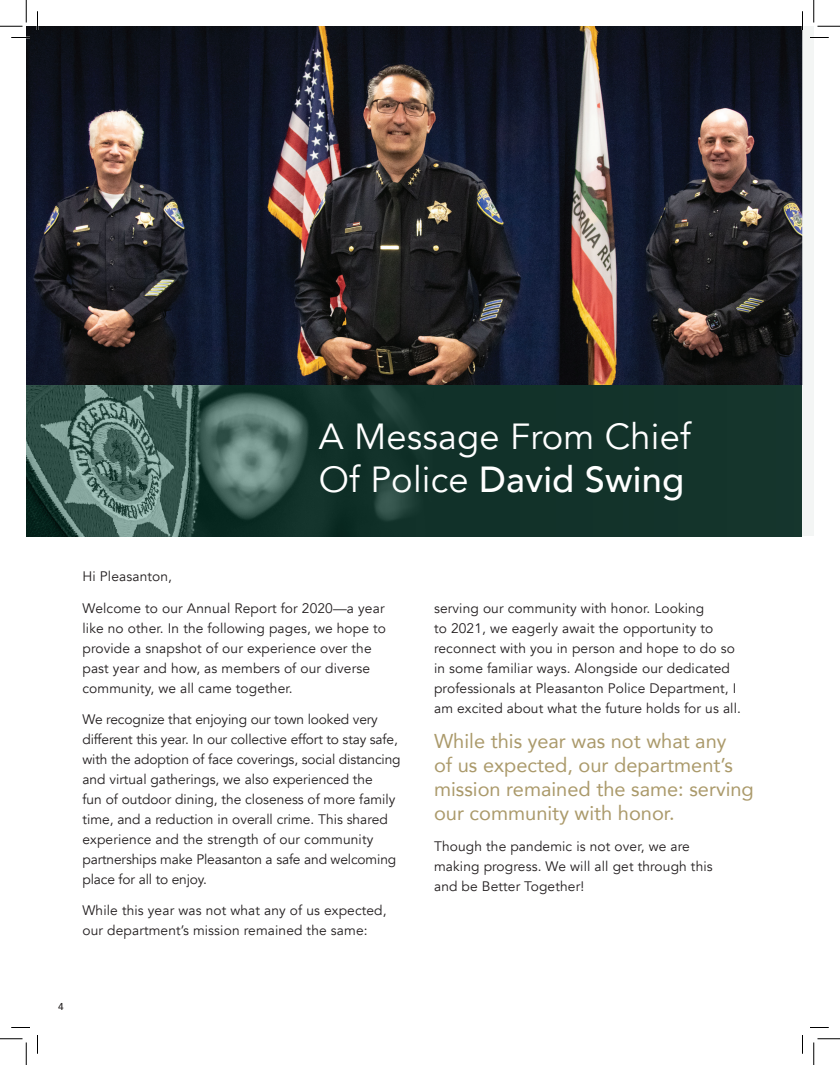
<style>
.page{position:relative;width:840px;height:1065px;background:#fff}
.page>*{position:absolute;margin:0;border:0;box-sizing:border-box;transform-origin:0 0}
.t1{font:36.25px/43.5px "Avenir";letter-spacing:.005em;color:#fff}
.t2{font:20px/24px "Avenir";color:#ab9a6b}
.t3{font:13.75px/20px "Avenir";letter-spacing:.01em;color:#231f20}
.t4{font:13.75px/20px "Avenir";letter-spacing:-.01em;color:#231f20}
.t5{font:500 10px "Avenir";color:#231f20}
.s1{font-weight:500}
</style>
<div class="page">
<img style="left:26px;top:26px;width:776px;height:510px">
<div style="left:802px;top:26px;width:12px;height:510px;background:#eff2f1"></div>
<svg style="left:11px;top:37px;width:19px;height:1px"></svg>
<svg style="left:810px;top:37px;width:19px;height:1px"></svg>
<svg style="left:11px;top:1027px;width:19px;height:1px"></svg>
<svg style="left:810px;top:1027px;width:19px;height:1px"></svg>
<svg style="left:37px;top:11px;width:1px;height:19px"></svg>
<svg style="left:37px;top:1035px;width:1px;height:19px"></svg>
<svg style="left:802px;top:11px;width:1px;height:19px"></svg>
<svg style="left:802px;top:1035px;width:1px;height:19px"></svg>
<svg style="left:0;top:0;width:27px;height:27px"></svg>
<svg style="left:0;top:1039px;width:27px;height:26px"></svg>
<svg style="left:814px;top:0;width:26px;height:27px"></svg>
<svg style="left:814px;top:1039px;width:26px;height:26px"></svg>
<p class="t1" style="left:319px;top:415px;width:374px">A Message From Chief<br>Of Police <span class="s1">David Swing</span></p>
<p class="t3" style="left:82px;top:567px;width:91px">Hi Pleasanton,</p>
<p class="t3" style="left:82px;top:598px;width:305px">Welcome to our Annual Report for 2020—a year like no other. In the following pages, we hope to provide a snapshot of our experience over the past year and how, as members of our diverse community, we all came together.</p>
<p class="t4" style="left:82px;top:709px;width:320px">We recognize that enjoying our town looked very different this year. In our collective effort to stay safe, with the adoption of face coverings, social distancing and virtual gatherings, we also experienced the<br>fun of outdoor dining, the closeness of more family time, and a reduction in overall crime. This shared experience and the strength of our community partnerships make Pleasanton a safe and welcoming place for all to enjoy.</p>
<p class="t3" style="left:82px;top:901px;width:306px">While this year was not what any of us expected, our department’s mission remained the same:</p>
<p class="t5" style="left:58px;top:998px;width:7px">4</p>
<p class="t3" style="left:434px;top:598px;width:308px">serving our community with honor. Looking<br>to 2021, we eagerly await the opportunity to reconnect with you in person and hope to do so in some familiar ways. Alongside our dedicated professionals at Pleasanton Police Department, I am excited about what the future holds for us all.</p>
<p class="t2" style="left:434px;top:728px;width:321px">While this year was not what any<br>of us expected, our department’s mission remained the same: serving our community with honor.</p>
<p class="t3" style="left:434px;top:837px;width:280px">Though the pandemic is not over, we are making progress. We will all get through this and be Better Together!</p>
</div>
